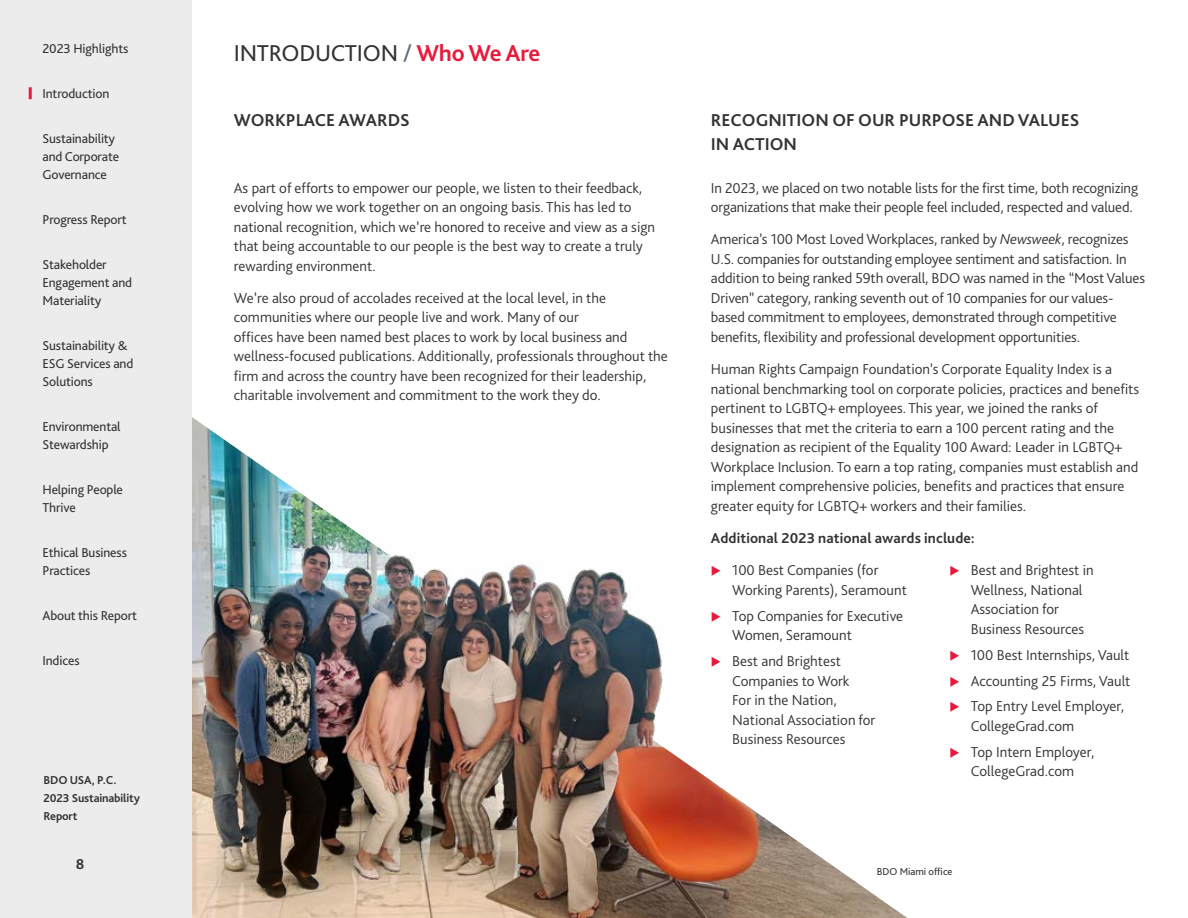
<style>
.page{position:relative;width:1188px;height:918px;background:#fff}
.page>*{position:absolute;margin:0;border:0;box-sizing:border-box;transform-origin:0 0}
.t1{font:24px "Bliss Pro";letter-spacing:-.01em;color:#333}
.t2{font:700 18px/24px "Bliss Pro";color:#333}
.t3{font:300 15px/19.5px "Bliss Pro";color:#333}
.t4{font:700 15px "Bliss Pro";letter-spacing:.01em;color:#333}
.t5{font:13.5px/18px "Bliss Pro";letter-spacing:-.01em;color:#333}
.t6{font:700 12px/18px "Bliss Pro";letter-spacing:-.01em;color:#333}
.t7{font:10.5px "Bliss Pro";color:#333}
.s1{color:#5b6e7f}
.s2{font-weight:700;color:#e81a3b}
.s3{font-style:italic}
</style>
<div class="page">
<img style="left:191px;top:414px;width:716px;height:504px">
<img style="left:191px;top:528px;width:499px;height:390px">
<div style="left:0;top:0;width:191px;height:918px;background:#edeced"></div>
<svg style="left:29px;top:87px;width:3px;height:12px"></svg>
<svg style="left:712px;top:566px;width:9px;height:10px"></svg>
<svg style="left:712px;top:611px;width:9px;height:10px"></svg>
<svg style="left:712px;top:657px;width:9px;height:10px"></svg>
<p class="t5" style="left:43px;top:39px;width:87px">2023 Highlights</p>
<p class="t5" style="left:43px;top:84px;width:68px">Introduction</p>
<p class="t5" style="left:43px;top:129px;width:78px">Sustainability and Corporate<br>Governance</p>
<p class="t5" style="left:43px;top:210px;width:86px">Progress Report</p>
<p class="t5" style="left:43px;top:255px;width:91px">Stakeholder<br>Engagement and<br>Materiality</p>
<p class="t5" style="left:43px;top:336px;width:92px">Sustainability &amp;<br>ESG Services and<br>Solutions</p>
<p class="t5" style="left:43px;top:417px;width:80px">Environmental<br>Stewardship</p>
<p class="t5" style="left:43px;top:480px;width:82px">Helping People<br>Thrive</p>
<p class="t5" style="left:43px;top:543px;width:86px">Ethical Business<br>Practices</p>
<p class="t5" style="left:43px;top:606px;width:96px">About this Report</p>
<p class="t5" style="left:43px;top:651px;width:39px">Indices</p>
<p class="t6" style="left:44px;top:771px;width:98px">BDO USA, P.C.<br>2023 Sustainability<br>Report</p>
<p class="t4" style="left:76px;top:855px;width:10px">8</p>
<h1 class="t1" style="left:234px;top:38px;width:308px">INTRODUCTION <span class="s1">/</span> <span class="s2">Who We Are</span></h1>
<p class="t2" style="left:234px;top:107px;width:178px">WORKPLACE AWARDS</p>
<p class="t3" style="left:234px;top:178px;width:423px">As part of efforts to empower our people, we listen to their feedback, evolving how we work together on an ongoing basis. This has led to national recognition, which we’re honored to receive and view as a sign that being accountable to our people is the best way to create a truly rewarding environment.</p>
<p class="t3" style="left:234px;top:288px;width:436px">We’re also proud of accolades received at the local level, in the communities where our people live and work. Many of our<br>offices have been named best places to work by local business and wellness-focused publications. Additionally, professionals throughout the firm and across the country have been recognized for their leadership, charitable involvement and commitment to the work they do.</p>
<p class="t2" style="left:711px;top:107px;width:370px">RECOGNITION OF OUR PURPOSE AND VALUES<br>IN ACTION</p>
<p class="t3" style="left:711px;top:178px;width:429px">In 2023, we placed on two notable lists for the first time, both recognizing organizations that make their people feel included, respected and valued.</p>
<p class="t3" style="left:711px;top:229px;width:436px">America’s 100 Most Loved Workplaces, ranked by <span class="s3">Newsweek</span>, recognizes U.S. companies for outstanding employee sentiment and satisfaction. In addition to being ranked 59th overall, BDO was named in the “Most Values Driven” category, ranking seventh out of 10 companies for our values&shy;based commitment to employees, demonstrated through competitive benefits, flexibility and professional development opportunities.</p>
<p class="t3" style="left:711px;top:359px;width:430px">Human Rights Campaign Foundation’s Corporate Equality Index is a national benchmarking tool on corporate policies, practices and benefits pertinent to LGBTQ+ employees. This year, we joined the ranks of businesses that met the criteria to earn a 100 percent rating and the designation as recipient of the Equality 100 Award: Leader in LGBTQ+ Workplace Inclusion. To earn a top rating, companies must establish and implement comprehensive policies, benefits and practices that ensure greater equity for LGBTQ+ workers and their families.</p>
<p class="t4" style="left:711px;top:529px;width:266px">Additional 2023 national awards include:</p>
<p class="t3" style="left:732px;top:560px;width:176px">100 Best Companies (for<br>Working Parents), Seramount</p>
<p class="t3" style="left:732px;top:606px;width:173px">Top Companies for Executive<br>Women, Seramount</p>
<p class="t3" style="left:732px;top:651px;width:145px">Best and Brightest<br>Companies to Work<br>For in the Nation,<br>National Association for<br>Business Resources</p>
<p class="t3" style="left:971px;top:560px;width:125px">Best and Brightest in<br>Wellness, National<br>Association for<br>Business Resources</p>
<p class="t3" style="left:971px;top:641px;width:161px;line-height:26px;text-align:justify">100 Best Internships, Vault Accounting 25 Firms, Vault Top Entry Level Employer,</p>
<p class="t3" style="left:971px;top:713px;width:125px;line-height:26px">CollegeGrad.com<br>Top Intern Employer,</p>
<p class="t3" style="left:971px;top:761px;width:105px">CollegeGrad.com</p>
<p class="t7" style="left:877px;top:865px;width:77px">BDO Miami office</p>
</div>
